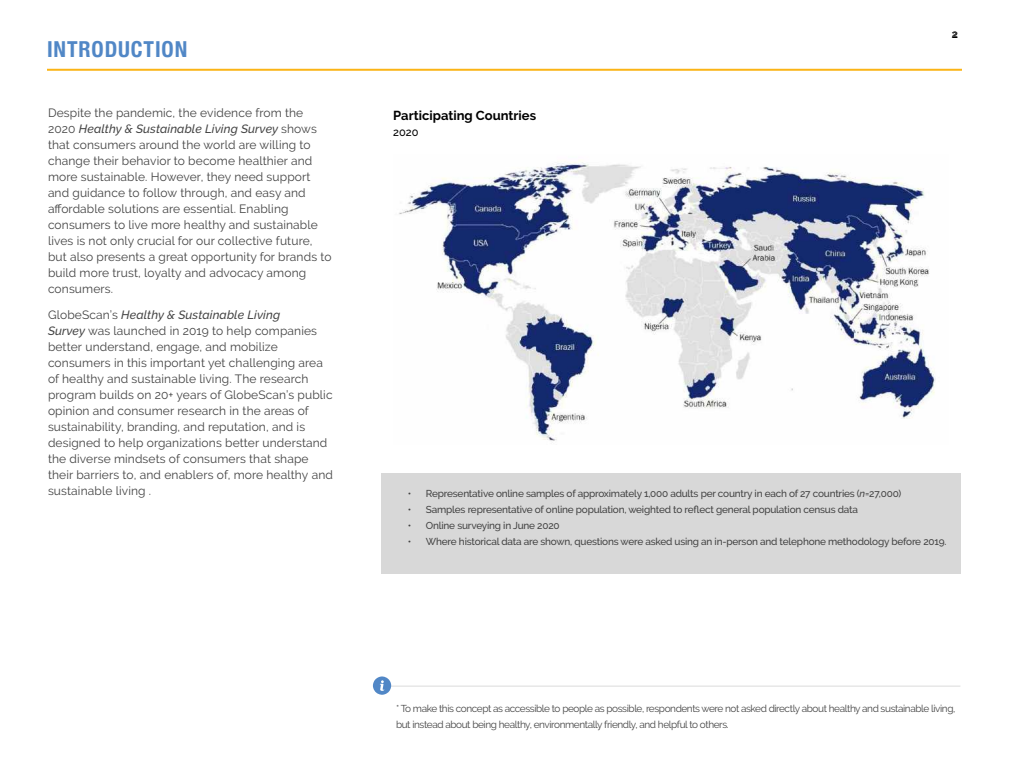
<style>
.page{position:relative;width:1024px;height:768px;background:#fff}
.page>*{position:absolute;margin:0;border:0;box-sizing:border-box;transform-origin:0 0}
.t1{font:700 condensed 22px "Helvetica Neue";letter-spacing:.04em;color:#5187c6}
.t2{font:700 13px "Raleway";color:#000}
.t3{font:12px/16px "Raleway";letter-spacing:.01em;color:#434343}
.t4{font:500 11px "Raleway";color:#000}
.t5{font:700 11px "Raleway";color:#000}
.t6{font:500 10px "Raleway";letter-spacing:-.02em;color:#434343}
.t7{font:10px/16px "Raleway";letter-spacing:-.04em;color:#434343}
.t8{font:700 9.5px "Raleway";color:#434343}
.s1{font-weight:500;font-style:italic}
.s2{font-style:italic}
</style>
<div class="page">
<hr style="left:47px;top:69px;width:915px;height:2px;background:#fbb416">
<div style="left:381px;top:474px;width:580px;height:100px;background:#d8d8d8"></div>
<img style="left:399px;top:160px;width:537px;height:281px">
<hr style="left:391px;top:686px;width:569px;height:1px;background:#a8a8a8">
<svg style="left:373px;top:676px;width:18px;height:19px"></svg>
<h1 class="t1" style="left:47px;top:31px;width:142px">INTRODUCTION</h1>
<p class="t3" style="left:48px;top:105px;width:285px">Despite the pandemic, the evidence from the 2020 <span class="s1">Healthy &amp; Sustainable Living Survey</span> shows that consumers around the world are willing to change their behavior to become healthier and more sustainable. However, they need support and guidance to follow through, and easy and affordable solutions are essential. Enabling consumers to live more healthy and sustainable lives is not only crucial for our collective future, but also presents a great opportunity for brands to build more trust, loyalty and advocacy among consumers.</p>
<p class="t3" style="left:48px;top:307px;width:286px">GlobeScan’s <span class="s1">Healthy &amp; Sustainable Living<br>Survey</span> was launched in 2019 to help companies better understand, engage, and mobilize consumers in this important yet challenging area of healthy and sustainable living. The research program builds on 20+ years of GlobeScan’s public opinion and consumer research in the areas of sustainability, branding, and reputation, and is designed to help organizations better understand the diverse mindsets of consumers that shape their barriers to, and enablers of, more healthy and sustainable living .</p>
<p class="t2" style="left:393px;top:108px;width:144px">Participating Countries</p>
<p class="t4" style="left:393px;top:125px;width:27px">2020</p>
<p class="t8" style="left:952px;top:28px;width:7px">2</p>
<p class="t5" style="left:952px;top:28px;width:8px">2</p>
<p class="t6" style="left:408px;top:488px;width:495px">• Representative online samples of approximately 1,000 adults per country in each of 27 countries (<span class="s2">n</span>=27,000)</p>
<p class="t6" style="left:408px;top:504px;width:452px">• Samples representative of online population, weighted to reflect general population census data</p>
<p class="t6" style="left:408px;top:520px;width:153px">• Online surveying in June 2020</p>
<p class="t6" style="left:408px;top:536px;width:540px">• Where historical data are shown, questions were asked using an in-person and telephone methodology before 2019.</p>
<p class="t7" style="left:396px;top:700px;width:561px">* To make this concept as accessible to people as possible, respondents were not asked directly about healthy and sustainable living, but instead about being healthy, environmentally friendly, and helpful to others.</p>
</div>
